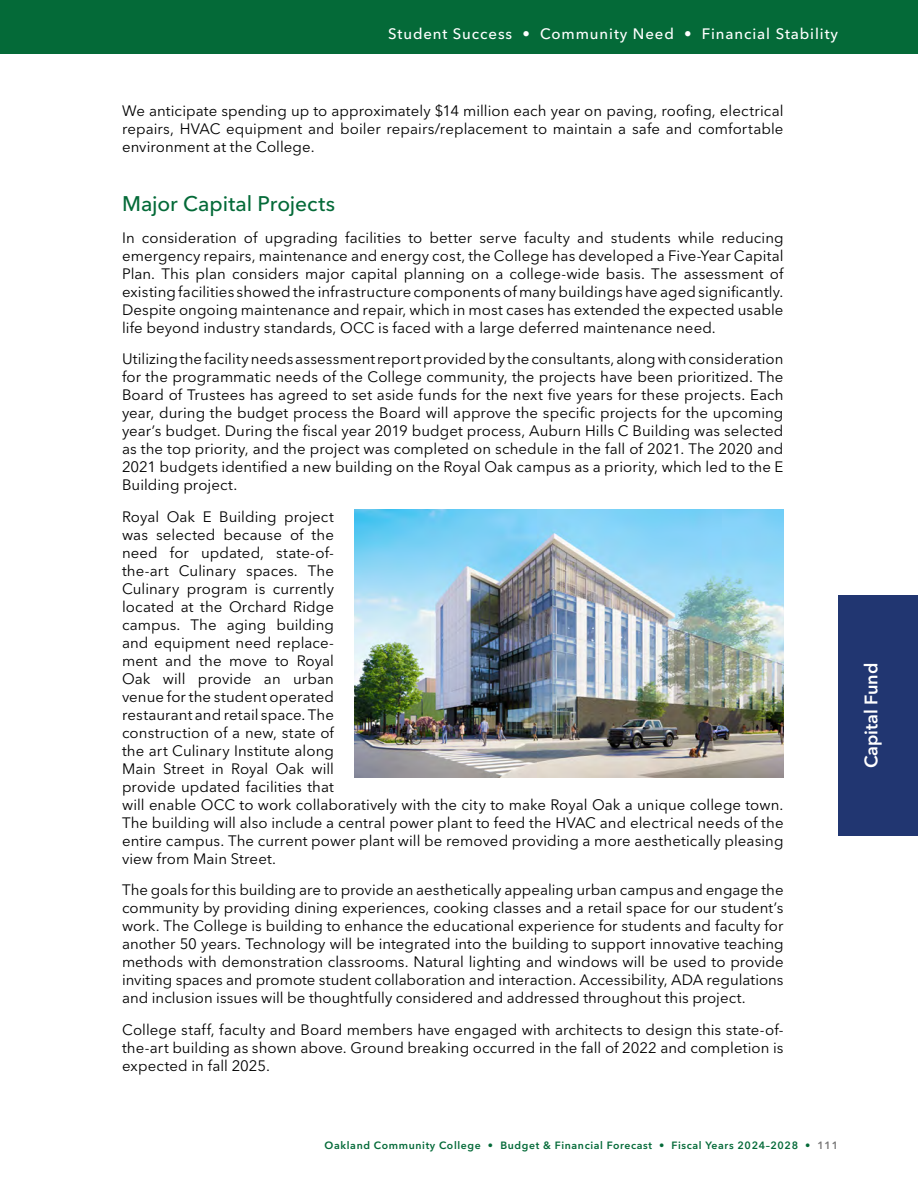
<style>
.page{position:relative;width:918px;height:1188px;background:#fff}
.page>*{position:absolute;margin:0;border:0;box-sizing:border-box;transform-origin:0 0}
.H4_2023{font:500 21px "Avenir Next LT Pro";letter-spacing:-.005em;color:#046a38}
.t1{font:600 18px "Avenir Next LT Pro";color:#fff}
.Body_2023{font:15px/18px "Avenir Next LT Pro";letter-spacing:.005em;color:#000;text-align:justify}
.t2{font:500 15px "Avenir Next LT Pro";letter-spacing:.06em;color:#fff}
.t3{font:600 10.5px "Avenir Next LT Pro";letter-spacing:.06em;color:#046a38}
.s1{color:#757474}
</style>
<div class="page">
<div style="left:0;top:0;width:918px;height:54px;background:#046a38"></div>
<div style="left:838px;top:595px;width:80px;height:241px;background:#213671"></div>
<img style="left:354px;top:510px;width:430px;height:267px">
<p class="t2" style="left:388px;top:25px;width:451px">Student Success • Community Need • Financial Stability</p>
<p class="Body_2023" style="left:122px;top:102px;width:663px">We anticipate spending up to approximately $14 million each year on paving, roofing, electrical repairs, HVAC equipment and boiler repairs/replacement to maintain a safe and comfortable environment at the College.</p>
<p class="H4_2023" style="left:122px;top:191px;width:215px">Major Capital Projects</p>
<p class="Body_2023" style="left:122px;top:228px;width:663px">In consideration of upgrading facilities to better serve faculty and students while reducing emergency repairs, maintenance and energy cost, the College has developed a Five-Year Capital Plan. This plan considers major capital planning on a college-wide basis. The assessment of existing facilities showed the infrastructure components of many buildings have aged significantly.<br>Despite ongoing maintenance and repair, which in most cases has extended the expected usable life beyond industry standards, OCC is faced with a large deferred maintenance need.</p>
<p class="Body_2023" style="left:122px;top:350px;width:663px">Utilizing the facility needs assessment report provided by the consultants, along with consideration for the programmatic needs of the College community, the projects have been prioritized. The Board of Trustees has agreed to set aside funds for the next five years for these projects. Each year, during the budget process the Board will approve the specific projects for the upcoming year’s budget. During the fiscal year 2019 budget process, Auburn Hills C Building was selected as the top priority, and the project was completed on schedule in the fall of 2021. The 2020 and 2021 budgets identified a new building on the Royal Oak campus as a priority, which led to the E Building project.</p>
<p class="Body_2023" style="left:122px;top:507px;width:663px;text-align:left">Royal Oak E Building project<br>was selected because of the<br>need for updated, state-of-<br>the-art Culinary spaces. The<br>Culinary program is currently<br>located at the Orchard Ridge<br>campus. The aging building<br>and equipment need replace-<br>ment and the move to Royal<br>Oak will provide an urban<br>venue for the student operated<br>restaurant and retail space. The<br>construction of a new, state of<br>the art Culinary Institute along<br>Main Street in Royal Oak will<br>provide updated facilities that<br>will enable OCC to work collaboratively with the city to make Royal Oak a unique college town.<br>The building will also include a central power plant to feed the HVAC and electrical needs of the entire campus. The current power plant will be removed providing a more aesthetically pleasing view from Main Street.</p>
<p class="Body_2023" style="left:122px;top:881px;width:663px">The goals for this building are to provide an aesthetically appealing urban campus and engage the community by providing dining experiences, cooking classes and a retail space for our student’s work. The College is building to enhance the educational experience for students and faculty for another 50 years. Technology will be integrated into the building to support innovative teaching methods with demonstration classrooms. Natural lighting and windows will be used to provide inviting spaces and promote student collaboration and interaction. Accessibility, ADA regulations and inclusion issues will be thoughtfully considered and addressed throughout this project.</p>
<p class="Body_2023" style="left:122px;top:1020px;width:663px">College staff, faculty and Board members have engaged with architects to design this state-of&shy;the-art building as shown above. Ground breaking occurred in the fall of 2022 and completion is expected in fall 2025.</p>
<p class="t1" style="left:860px;top:768px;width:107px;rotate:-90deg">Capital Fund</p>
<p class="t3" style="left:325px;top:1139px;width:515px">Oakland Community College • Budget &amp; Financial Forecast • Fiscal Years 2024–2028 • <span class="s1">111</span></p>
</div>
